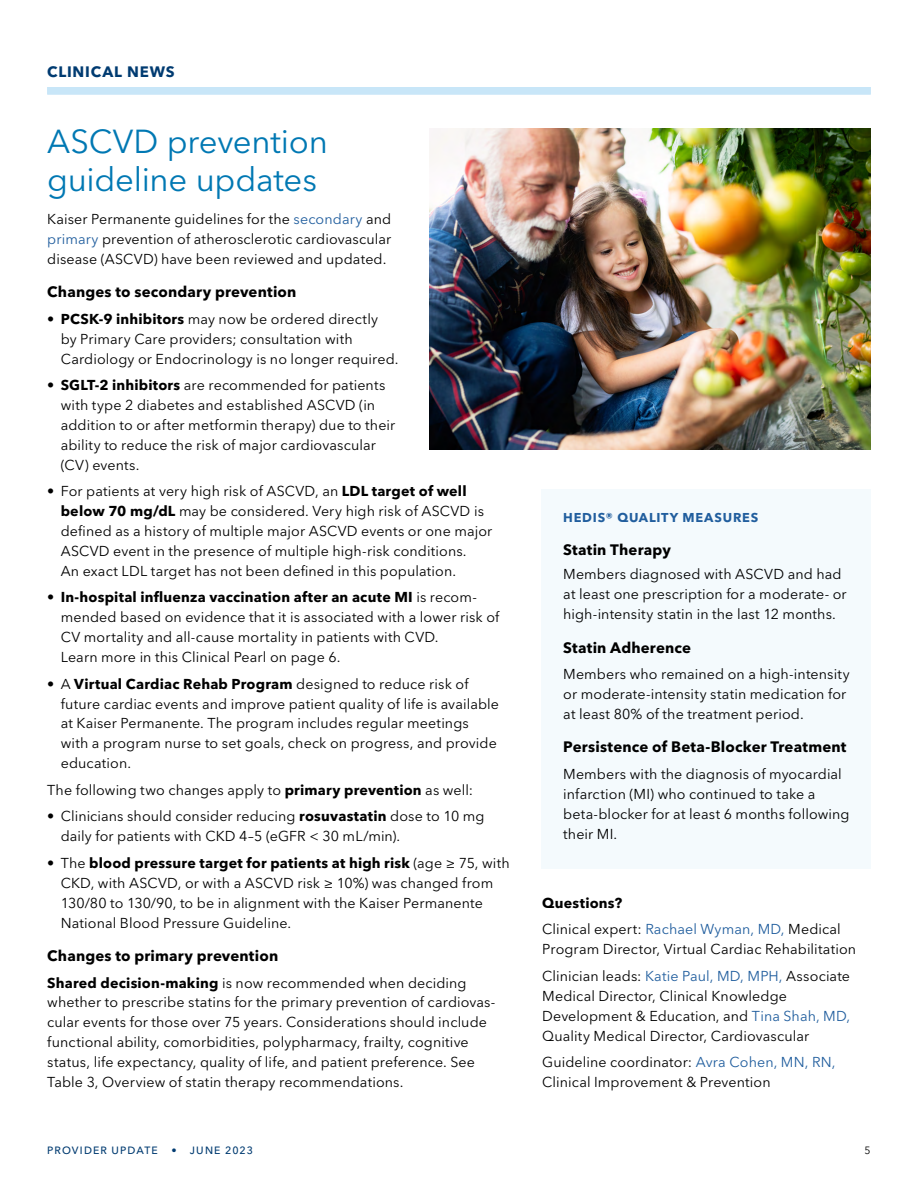
<style>
.page{position:relative;width:918px;height:1188px;background:#fff}
.page>*{position:absolute;margin:0;border:0;box-sizing:border-box;transform-origin:0 0}
.Head_22pt{font:33px/37.5px "Avenir Next LT Pro";letter-spacing:-.01em;color:#0078b3}
.Subhead_10pt{font:700 15px "Avenir Next LT Pro";letter-spacing:.01em;color:#000}
.Head_Section{font:700 15px "Avenir Next LT Pro";letter-spacing:.055em;color:#003b71}
.Body_copy_Bullets{font:14.25px/19.8px "Avenir Next LT Pro";letter-spacing:.01em;color:#000}
.Body_copy{font:14.25px/19.8px "Avenir Next LT Pro";letter-spacing:.01em;color:#000}
.Body_copy-2{font:700 14.25px "Avenir Next LT Pro";letter-spacing:.015em;color:#000}
.TOC_sections{font:700 12.75px "Avenir Next LT Pro";letter-spacing:.06em;color:#215e9e}
.t1{font:500 10.5px "Avenir Next LT Pro";letter-spacing:.105em;color:#003b71}
.t2{font:10.5px "Avenir Next LT Pro";color:#000}
.s1{color:#215e9e}
.s2{font-weight:700}
</style>
<div class="page">
<div style="left:47px;top:87px;width:824px;height:7px;background:#c8e6f8"></div>
<div style="left:541px;top:490px;width:330px;height:379px;background:#f4fafd"></div>
<img style="left:430px;top:128px;width:441px;height:322px">
<p class="Head_Section" style="left:47px;top:62px;width:129px">CLINICAL NEWS</p>
<p class="Head_22pt" style="left:47px;top:123px;width:282px">ASCVD prevention guideline updates</p>
<p class="Body_copy" style="left:47px;top:209px;width:346px;text-align:justify">Kaiser Permanente guidelines for the <span class="s1">secondary</span> and <span class="s1">primary</span> prevention of atherosclerotic cardiovascular disease (ASCVD) have been reviewed and updated.</p>
<p class="Subhead_10pt" style="left:47px;top:283px;width:251px">Changes to secondary prevention</p>
<p class="Body_copy_Bullets" style="left:61px;top:309px;width:339px;text-indent:-14px">• <span class="s2">PCSK-9 inhibitors</span> may now be ordered directly<br>by Primary Care providers; consultation with<br>Cardiology or Endocrinology is no longer required.</p>
<p class="Body_copy_Bullets" style="left:61px;top:375px;width:336px;text-indent:-14px">• <span class="s2">SGLT-2 inhibitors</span> are recommended for patients with type 2 diabetes and established ASCVD (in addition to or after metformin therapy) due to their ability to reduce the risk of major cardiovascular (CV) events.</p>
<p class="Body_copy_Bullets" style="left:61px;top:481px;width:433px;text-indent:-14px">• For patients at very high risk of ASCVD, an <span class="s2">LDL target of well below 70 mg/dL</span> may be considered. Very high risk of ASCVD is defined as a history of multiple major ASCVD events or one major ASCVD event in the presence of multiple high-risk conditions.<br>An exact LDL target has not been defined in this population.</p>
<p class="Body_copy_Bullets" style="left:61px;top:588px;width:440px;text-indent:-14px">• <span class="s2">In-hospital influenza vaccination after an acute MI</span> is recom&shy;mended based on evidence that it is associated with a lower risk of CV mortality and all-cause mortality in patients with CVD.<br>Learn more in this Clinical Pearl on page 6.</p>
<p class="Body_copy_Bullets" style="left:61px;top:674px;width:440px;text-indent:-14px">• A <span class="s2">Virtual Cardiac Rehab Program</span> designed to reduce risk of future cardiac events and improve patient quality of life is available at Kaiser Permanente. The program includes regular meetings with a program nurse to set goals, check on progress, and provide education.</p>
<p class="Body_copy" style="left:47px;top:780px;width:427px">The following two changes apply to <span class="s2">primary prevention</span> as well:</p>
<p class="Body_copy_Bullets" style="left:61px;top:807px;width:425px;text-indent:-14px">• Clinicians should consider reducing <span class="s2">rosuvastatin</span> dose to 10 mg daily for patients with CKD 4–5 (eGFR &lt; 30 mL/min).</p>
<p class="Body_copy_Bullets" style="left:61px;top:853px;width:451px;text-indent:-14px">• The <span class="s2">blood pressure target for patients at high risk</span> (age ≥ 75, with CKD, with ASCVD, or with a ASCVD risk ≥ 10%) was changed from 130/80 to 130/90, to be in alignment with the Kaiser Permanente National Blood Pressure Guideline.</p>
<p class="Subhead_10pt" style="left:47px;top:947px;width:233px">Changes to primary prevention</p>
<p class="Body_copy" style="left:47px;top:973px;width:450px"><span class="s2">Shared decision-making</span> is now recommended when deciding whether to prescribe statins for the primary prevention of cardiovas&shy;cular events for those over 75 years. Considerations should include functional ability, comorbidities, polypharmacy, frailty, cognitive status, life expectancy, quality of life, and patient preference. See Table 3, Overview of statin therapy recommendations.</p>
<p class="TOC_sections" style="left:563px;top:509px;width:197px">HEDIS® QUALITY MEASURES</p>
<p class="Subhead_10pt" style="left:563px;top:541px;width:109px">Statin Therapy</p>
<p class="Body_copy" style="left:563px;top:565px;width:285px">Members diagnosed with ASCVD and had at least one prescription for a moderate- or high-intensity statin in the last 12 months.</p>
<p class="Subhead_10pt" style="left:563px;top:638px;width:129px">Statin Adherence</p>
<p class="Body_copy" style="left:563px;top:664px;width:288px">Members who remained on a high-intensity or moderate-intensity statin medication for at least 80% of the treatment period.</p>
<p class="Subhead_10pt" style="left:563px;top:738px;width:285px">Persistence of Beta-Blocker Treatment</p>
<p class="Body_copy" style="left:563px;top:764px;width:288px">Members with the diagnosis of myocardial infarction (MI) who continued to take a beta-blocker for at least 6 months following their MI.</p>
<p class="Body_copy-2" style="left:542px;top:894px;width:82px">Questions?</p>
<p class="Body_copy" style="left:542px;top:920px;width:315px">Clinical expert: <span class="s1">Rachael Wyman, MD,</span> Medical<br>Program Director, Virtual Cardiac Rehabilitation</p>
<p class="Body_copy" style="left:542px;top:966px;width:309px">Clinician leads: <span class="s1">Katie Paul, MD, MPH,</span> Associate Medical Director, Clinical Knowledge Development &amp; Education, and <span class="s1">Tina Shah, MD, </span>Quality Medical Director, Cardiovascular</p>
<p class="Body_copy" style="left:542px;top:1052px;width:295px">Guideline coordinator: <span class="s1">Avra Cohen, MN, RN,<br></span>Clinical Improvement &amp; Prevention</p>
<p class="t1" style="left:47px;top:1144px;width:112px">PROVIDER UPDATE</p>
<p class="t1" style="left:171px;top:1144px;width:83px">• JUNE 2023</p>
<p class="t2" style="left:865px;top:1144px;width:8px">5</p>
</div>
